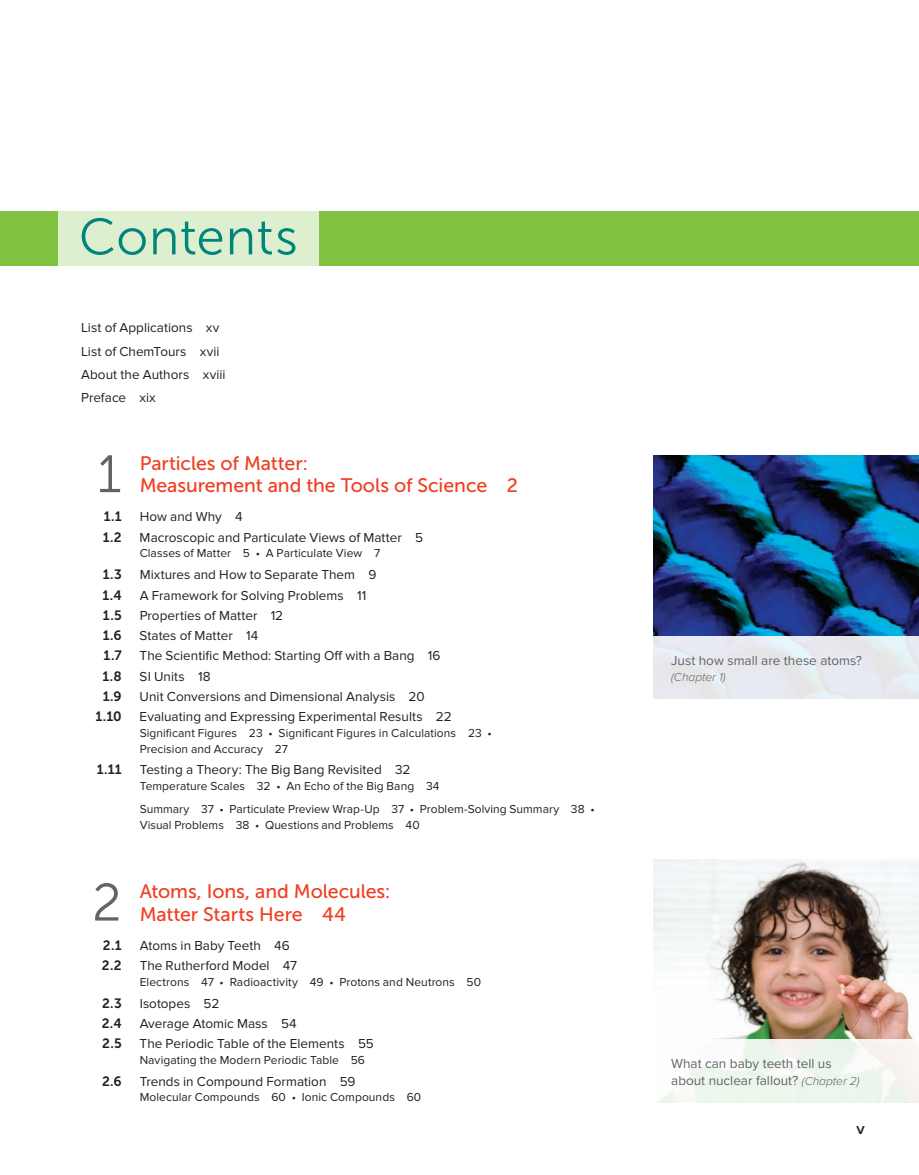
<style>
.page{position:relative;width:919px;height:1175px;background:#fff}
.page>*{position:absolute;margin:0;border:0;box-sizing:border-box;transform-origin:0 0}
.t1{font:52.5px "Museo Sans 300";color:#636366}
.t2{font:51px "Museo Sans 300";letter-spacing:.015em;color:#00857d}
.t3{font:19.5px/22.5px "Museo Sans 500";letter-spacing:-.005em;color:#ef3e22}
.t4{font:600 16.5px "Proxima Nova";color:#231f20}
.t5{font:13.5px/23.2px "Proxima Nova";color:#231f20}
.t6{font:13.5px/16.5px "Proxima Nova";color:#636366}
.t7{font:13.5px "Museo Sans 700";color:#231f20}
.t8{font:12px/15.8px "Proxima Nova";letter-spacing:.005em;color:#231f20}
.t9{font:italic 300 12px "Proxima Nova";color:#636366}
.s1{font-weight:300;font-style:italic;font-size:12px}
</style>
<div class="page">
<div style="left:0;top:212px;width:918px;height:54px;background:#7fc241"></div>
<div style="left:59px;top:211px;width:260px;height:55px;background:#deefcf"></div>
<img style="left:653px;top:456px;width:265px;height:180px">
<div style="left:653px;top:636px;width:265px;height:63px;background:#e7e9f0"></div>
<img style="left:653px;top:859px;width:265px;height:180px">
<div style="left:653px;top:1039px;width:265px;height:63px;background:linear-gradient(to right,#f6fbf7,#eff3ec)"></div>
<p class="t2" style="left:79px;top:209px;width:220px">Contents</p>
<p class="t5" style="left:81px;top:316px;width:146px">List of Applications xv<br>List of ChemTours xvii<br>About the Authors xviii<br>Preface xix</p>
<p class="t1" style="left:97px;top:446px;width:26px">1</p>
<p class="t3" style="left:140px;top:452px;width:379px">Particles of Matter:<br>Measurement and the Tools of Science 2</p>
<p class="t7" style="left:104px;top:509px;width:20px">1.1</p>
<p class="t5" style="left:140px;top:505px;width:104px">How and Why 4</p>
<p class="t7" style="left:103px;top:529px;width:21px">1.2</p>
<p class="t5" style="left:140px;top:526px;width:285px">Macroscopic and Particulate Views of Matter 5</p>
<p class="t8" style="left:140px;top:546px;width:242px">Classes of Matter 5 • A Particulate View 7</p>
<p class="t7" style="left:103px;top:567px;width:20px">1.3</p>
<p class="t5" style="left:140px;top:563px;width:238px">Mixtures and How to Separate Them 9</p>
<p class="t7" style="left:102px;top:587px;width:21px">1.4</p>
<p class="t5" style="left:140px;top:583px;width:228px">A Framework for Solving Problems 11</p>
<p class="t7" style="left:103px;top:607px;width:20px">1.5</p>
<p class="t5" style="left:140px;top:604px;width:145px">Properties of Matter 12</p>
<p class="t7" style="left:103px;top:628px;width:20px">1.6</p>
<p class="t5" style="left:140px;top:624px;width:120px">States of Matter 14</p>
<p class="t7" style="left:103px;top:648px;width:20px">1.7</p>
<p class="t5" style="left:140px;top:644px;width:302px">The Scientific Method: Starting Off with a Bang 16</p>
<p class="t7" style="left:102px;top:668px;width:21px">1.8</p>
<p class="t5" style="left:140px;top:664px;width:72px">SI Units 18</p>
<p class="t7" style="left:103px;top:688px;width:21px">1.9</p>
<p class="t5" style="left:140px;top:685px;width:286px">Unit Conversions and Dimensional Analysis 20</p>
<p class="t7" style="left:95px;top:709px;width:28px">1.10</p>
<p class="t5" style="left:140px;top:705px;width:313px">Evaluating and Expressing Experimental Results 22</p>
<p class="t8" style="left:140px;top:725px;width:353px">Significant Figures 23 • Significant Figures in Calculations 23 •<br>Precision and Accuracy 27</p>
<p class="t7" style="left:97px;top:762px;width:27px">1.11</p>
<p class="t5" style="left:140px;top:758px;width:272px">Testing a Theory: The Big Bang Revisited 32</p>
<p class="t8" style="left:140px;top:774px;width:456px;line-height:23.2px">Temperature Scales 32 • An Echo of the Big Bang 34<br>Summary 37 • Particulate Preview Wrap-Up 37 • Problem-Solving Summary 38 •</p>
<p class="t8" style="left:140px;top:817px;width:281px">Visual Problems 38 • Questions and Problems 40</p>
<p class="t1" style="left:92px;top:874px;width:31px">2</p>
<p class="t3" style="left:140px;top:880px;width:252px">Atoms, Ions, and Molecules:<br>Matter Starts Here 44</p>
<p class="t7" style="left:103px;top:937px;width:20px">2.1</p>
<p class="t5" style="left:140px;top:934px;width:152px">Atoms in Baby Teeth 46</p>
<p class="t7" style="left:102px;top:958px;width:21px">2.2</p>
<p class="t5" style="left:140px;top:954px;width:159px">The Rutherford Model 47</p>
<p class="t8" style="left:140px;top:974px;width:343px">Electrons 47 • Radioactivity 49 • Protons and Neutrons 50</p>
<p class="t7" style="left:102px;top:995px;width:21px">2.3</p>
<p class="t5" style="left:140px;top:991px;width:81px">Isotopes 52</p>
<p class="t7" style="left:102px;top:1015px;width:21px">2.4</p>
<p class="t5" style="left:140px;top:1012px;width:158px">Average Atomic Mass 54</p>
<p class="t7" style="left:102px;top:1036px;width:21px">2.5</p>
<p class="t5" style="left:140px;top:1032px;width:235px">The Periodic Table of the Elements 55</p>
<p class="t8" style="left:140px;top:1052px;width:227px">Navigating the Modern Periodic Table 56</p>
<p class="t7" style="left:102px;top:1073px;width:21px">2.6</p>
<p class="t5" style="left:140px;top:1069px;width:217px">Trends in Compound Formation 59</p>
<p class="t8" style="left:140px;top:1089px;width:283px">Molecular Compounds 60 • Ionic Compounds 60</p>
<p class="t6" style="left:671px;top:652px;width:192px">Just how small are these atoms?</p>
<p class="t9" style="left:671px;top:671px;width:56px">(Chapter 1)</p>
<p class="t6" style="left:671px;top:1055px;width:190px">What can baby teeth tell us about nuclear fallout? <span class="s1">(Chapter 2)</span></p>
<p class="t4" style="left:856px;top:1119px;width:10px">v</p>
</div>
